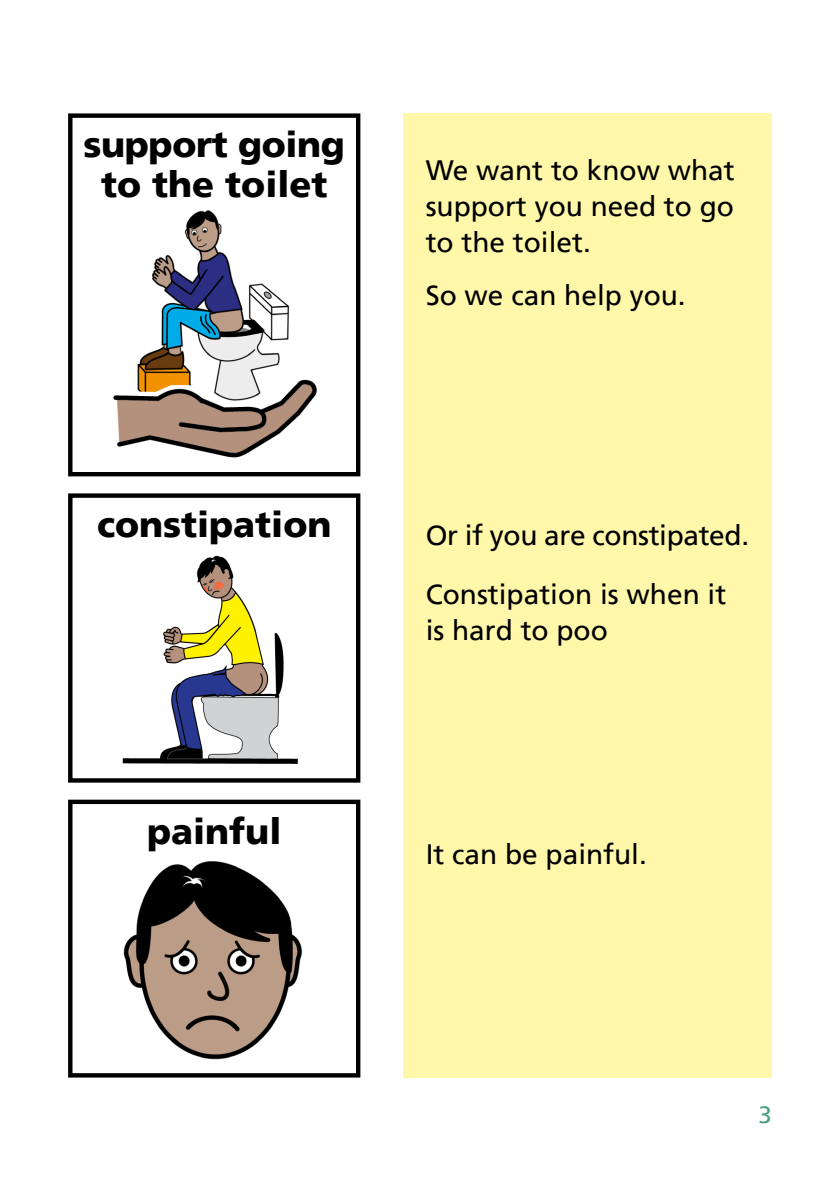
<style>
.page{position:relative;width:840px;height:1191px;background:#fff}
.page>*{position:absolute;margin:0;border:0;box-sizing:border-box;transform-origin:0 0}
.t1{font:900 36px/40px "Frutiger LT";color:#000;text-align:center}
.t2{font:28px/36px "Frutiger LT";color:#000;text-align:justify}
.t3{font:24px "Frutiger LT";color:#4ba282}
</style>
<div class="page">
<div style="left:68px;top:493px;width:292px;height:289px;border:4px solid #000"></div>
<div style="left:403px;top:113px;width:368px;height:964px;background:#fff8aa"></div>
<div style="left:68px;top:113px;width:292px;height:363px;border:4px solid #000"></div>
<div style="left:68px;top:799px;width:292px;height:278px;border:4px solid #000"></div>
<img style="left:122px;top:555px;width:176px;height:209px">
<img style="left:123px;top:861px;width:180px;height:199px">
<img style="left:137px;top:210px;width:153px;height:169px">
<img style="left:113px;top:379px;width:204px;height:79px">
<p class="t1" style="left:84px;top:125px;width:262px">support going to the toilet</p>
<p class="t1" style="left:97px;top:505px;width:236px">constipation</p>
<p class="t1" style="left:147px;top:811px;width:136px">painful</p>
<p class="t2" style="left:425px;top:152px;width:310px">We want to know what support you need to go to the toilet.</p>
<p class="t2" style="left:425px;top:277px;width:261px">So we can help you.</p>
<p class="t2" style="left:425px;top:506px;width:325px;line-height:58.6px">Or if you are constipated.<br>Constipation is when it</p>
<p class="t2" style="left:425px;top:612px;width:184px">is hard to poo</p>
<p class="t2" style="left:425px;top:836px;width:222px">It can be painful.</p>
<p class="t3" style="left:758px;top:1101px;width:15px">3</p>
</div>
